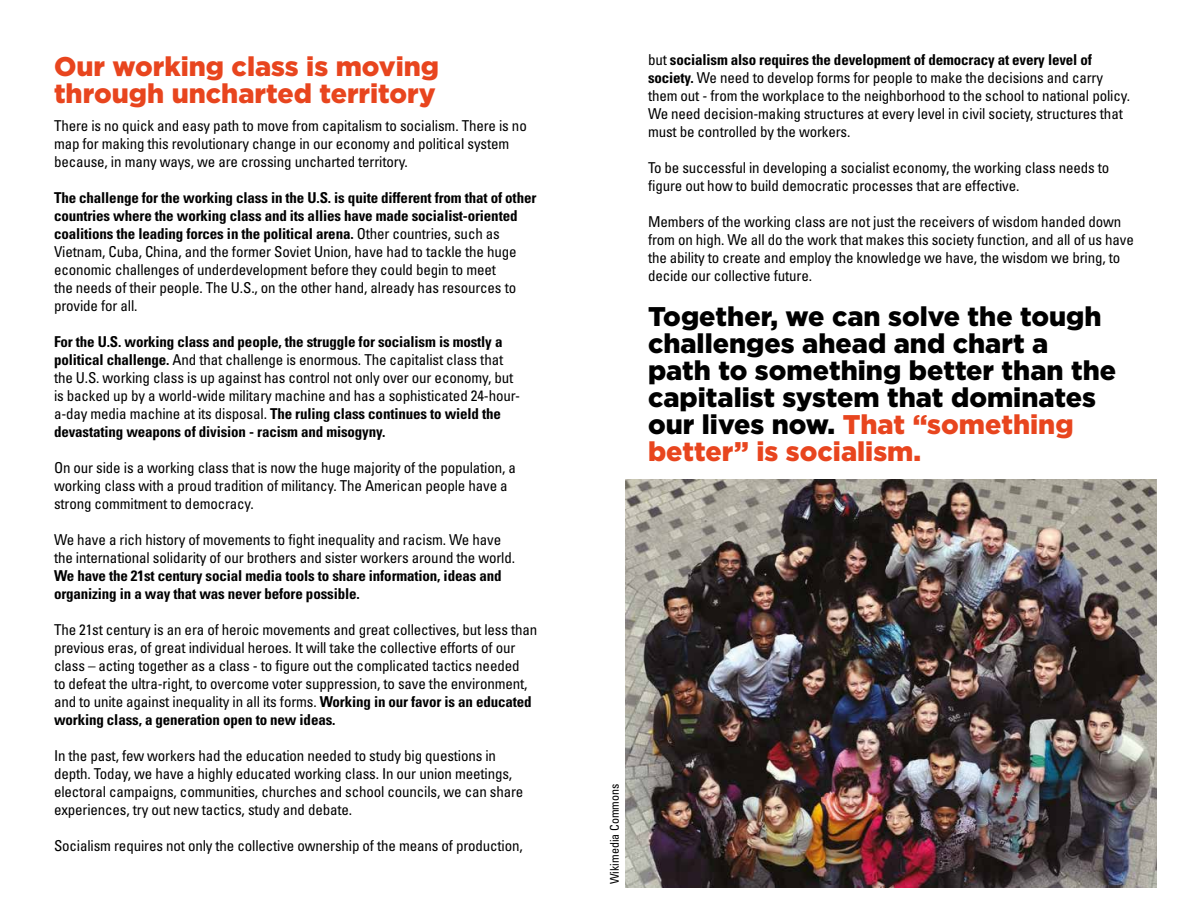
<style>
.page{position:relative;width:1188px;height:918px;background:#fff}
.page>*{position:absolute;margin:0;border:0;box-sizing:border-box;transform-origin:0 0}
.t1{font:900 27px/27px "Gotham";color:#000}
.t2{font:900 27px/27px "Gotham";color:#e8451e}
.t3{font:condensed 15px/18px "Univers LT Std";letter-spacing:-.01em;color:#000}
.t4{font:700 condensed 15px/18px "Univers LT Std";letter-spacing:-.01em;color:#000}
.t5{font:condensed 12px "Univers LT Std";color:#000}
.s1{font-weight:700}
.s2{color:#e8451e}
</style>
<div class="page">
<img style="left:625px;top:479px;width:532px;height:408px">
<h1 class="t2" style="left:54px;top:52px;width:387px">Our working class is moving through uncharted territory</h1>
<p class="t3" style="left:54px;top:117px;width:474px">There is no quick and easy path to move from capitalism to socialism. There is no map for making this revolutionary change in our economy and political system because, in many ways, we are crossing uncharted territory.</p>
<p class="t3" style="left:54px;top:189px;width:484px"><span class="s1">The challenge for the working class in the U.S. is quite different from that of other countries where the working class and its allies have made socialist-oriented coalitions the leading forces in the political arena.</span> Other countries, such as Vietnam, Cuba, China, and the former Soviet Union, have had to tackle the huge economic challenges of underdevelopment before they could begin to meet<br>the needs of their people. The U.S., on the other hand, already has resources to provide for all.</p>
<p class="t3" style="left:54px;top:333px;width:468px"><span class="s1">For the U.S. working class and people, the struggle for socialism is mostly a political challenge.</span> And that challenge is enormous. The capitalist class that the U.S. working class is up against has control not only over our economy, but is backed up by a world-wide military machine and has a sophisticated 24-hour&shy;a-day media machine at its disposal. <span class="s1">The ruling class continues to wield the devastating weapons of division - racism and misogyny.</span></p>
<p class="t3" style="left:54px;top:459px;width:464px">On our side is a working class that is now the huge majority of the population, a working class with a proud tradition of militancy. The American people have a strong commitment to democracy.</p>
<p class="t3" style="left:54px;top:531px;width:463px">We have a rich history of movements to fight inequality and racism. We have the international solidarity of our brothers and sister workers around the world.</p>
<p class="t4" style="left:54px;top:567px;width:449px">We have the 21st century social media tools to share information, ideas and organizing in a way that was never before possible.</p>
<p class="t3" style="left:54px;top:621px;width:485px">The 21st century is an era of heroic movements and great collectives, but less than previous eras, of great individual heroes. It will take the collective efforts of our class – acting together as a class - to figure out the complicated tactics needed<br>to defeat the ultra-right, to overcome voter suppression, to save the environment, and to unite against inequality in all its forms. <span class="s1">Working in our favor is an educated working class, a generation open to new ideas.</span></p>
<p class="t3" style="left:54px;top:747px;width:471px">In the past, few workers had the education needed to study big questions in depth. Today, we have a highly educated working class. In our union meetings, electoral campaigns, communities, churches and school councils, we can share experiences, try out new tactics, study and debate.</p>
<p class="t3" style="left:54px;top:837px;width:470px">Socialism requires not only the collective ownership of the means of production,</p>
<p class="t3" style="left:648px;top:50px;width:484px">but <span class="s1">socialism also requires the development of democracy at every level of society.</span> We need to develop forms for people to make the decisions and carry them out - from the workplace to the neighborhood to the school to national policy.<br>We need decision-making structures at every level in civil society, structures that must be controlled by the workers.</p>
<p class="t3" style="left:648px;top:158px;width:463px">To be successful in developing a socialist economy, the working class needs to figure out how to build democratic processes that are effective.</p>
<p class="t3" style="left:648px;top:212px;width:487px">Members of the working class are not just the receivers of wisdom handed down from on high. We all do the work that makes this society function, and all of us have the ability to create and employ the knowledge we have, the wisdom we bring, to decide our collective future.</p>
<h1 class="t1" style="left:648px;top:303px;width:470px">Together, we can solve the tough challenges ahead and chart a path to something better than the capitalist system that dominates our lives now. <span class="s2">That “something better” is socialism.</span></h1>
<p class="t5" style="left:607px;top:884px;width:102px;rotate:-90deg">Wikimedia Commons</p>
</div>
